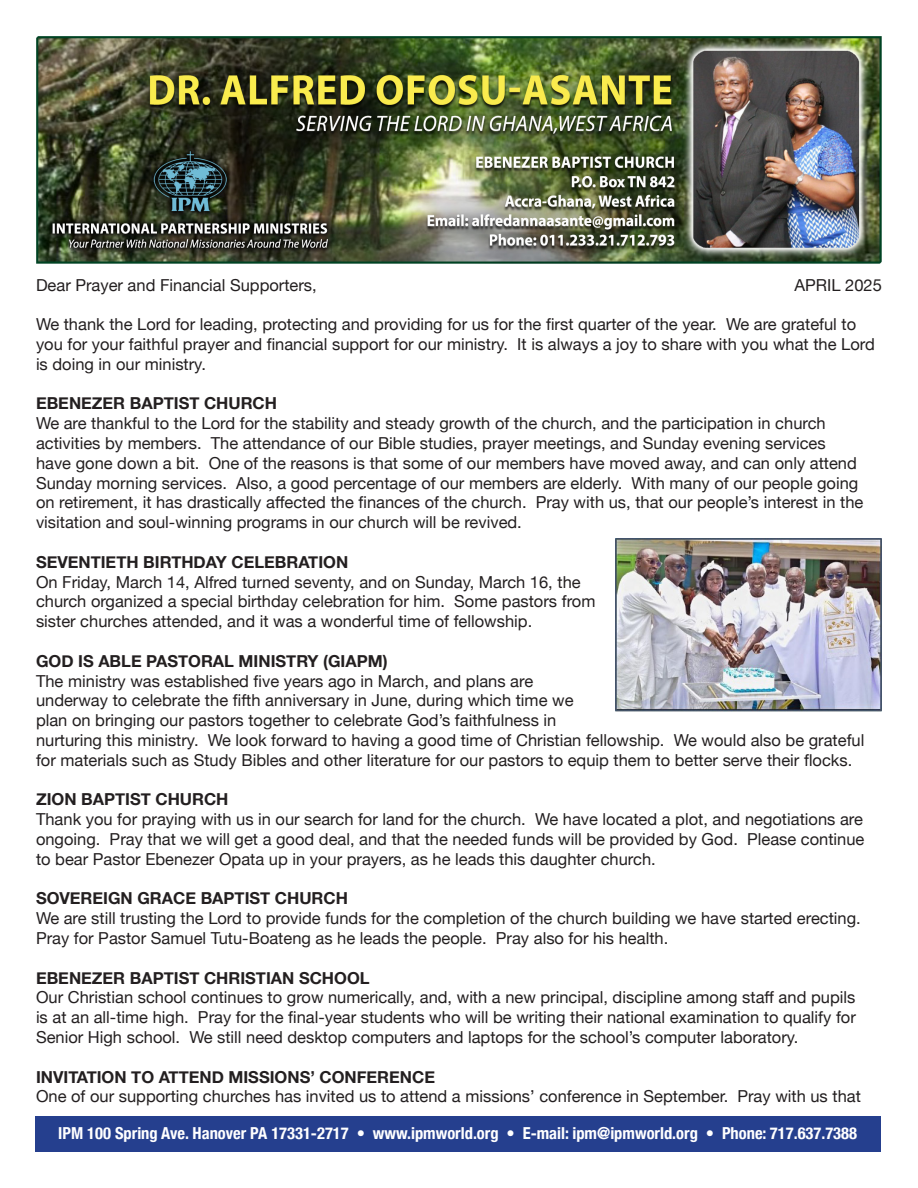
<style>
.page{position:relative;width:918px;height:1188px;background:#fff}
.page>*{position:absolute;margin:0;border:0;box-sizing:border-box;transform-origin:0 0}
.t1{font:16.5px/19.8px "Helvetica Neue";color:#231f20}
.t2{font:700 16.5px "Helvetica Neue";color:#231f20}
.t3{font:700 condensed 16.5px "Helvetica Neue";color:#fff}
</style>
<div class="page">
<div style="left:35px;top:1116px;width:846px;height:36px;background:#253f8e"></div>
<img style="left:36px;top:36px;width:846px;height:227px">
<img style="left:616px;top:538px;width:266px;height:174px">
<p class="t1" style="left:36px;top:276px;width:282px">Dear Prayer and Financial Supporters,</p>
<p class="t1" style="left:795px;top:276px;width:89px">APRIL 2025</p>
<p class="t1" style="left:36px;top:315px;width:840px">We thank the Lord for leading, protecting and providing for us for the first quarter of the year. We are grateful to you for your faithful prayer and financial support for our ministry. It is always a joy to share with you what the Lord is doing in our ministry.</p>
<p class="t2" style="left:36px;top:390px;width:243px">EBENEZER BAPTIST CHURCH</p>
<p class="t1" style="left:36px;top:414px;width:829px">We are thankful to the Lord for the stability and steady growth of the church, and the participation in church activities by members. The attendance of our Bible studies, prayer meetings, and Sunday evening services have gone down a bit. One of the reasons is that some of our members have moved away, and can only attend Sunday morning services. Also, a good percentage of our members are elderly. With many of our people going on retirement, it has drastically affected the finances of the church. Pray with us, that our people’s interest in the visitation and soul-winning programs in our church will be revived.</p>
<p class="t2" style="left:36px;top:549px;width:314px">SEVENTIETH BIRTHDAY CELEBRATION</p>
<p class="t1" style="left:36px;top:573px;width:561px">On Friday, March 14, Alfred turned seventy, and on Sunday, March 16, the church organized a special birthday celebration for him. Some pastors from sister churches attended, and it was a wonderful time of fellowship.</p>
<p class="t2" style="left:36px;top:648px;width:353px">GOD IS ABLE PASTORAL MINISTRY (GIAPM)</p>
<p class="t1" style="left:36px;top:672px;width:830px">The ministry was established five years ago in March, and plans are<br>underway to celebrate the fifth anniversary in June, during which time we<br>plan on bringing our pastors together to celebrate God’s faithfulness in<br>nurturing this ministry. We look forward to having a good time of Christian fellowship. We would also be grateful for materials such as Study Bibles and other literature for our pastors to equip them to better serve their flocks.</p>
<p class="t2" style="left:36px;top:786px;width:194px">ZION BAPTIST CHURCH</p>
<p class="t1" style="left:36px;top:810px;width:830px;text-align:justify">Thank you for praying with us in our search for land for the church. We have located a plot, and negotiations are ongoing. Pray that we will get a good deal, and that the needed funds will be provided by God. Please continue to bear Pastor Ebenezer Opata up in your prayers, as he leads this daughter church.</p>
<p class="t2" style="left:36px;top:885px;width:313px">SOVEREIGN GRACE BAPTIST CHURCH</p>
<p class="t1" style="left:36px;top:909px;width:826px">We are still trusting the Lord to provide funds for the completion of the church building we have started erecting.<br>Pray for Pastor Samuel Tutu-Boateng as he leads the people. Pray also for his health.</p>
<p class="t2" style="left:36px;top:965px;width:335px">EBENEZER BAPTIST CHRISTIAN SCHOOL</p>
<p class="t1" style="left:36px;top:988px;width:821px;text-align:justify">Our Christian school continues to grow numerically, and, with a new principal, discipline among staff and pupils is at an all-time high. Pray for the final-year students who will be writing their national examination to qualify for Senior High school. We still need desktop computers and laptops for the school’s computer laboratory.</p>
<p class="t2" style="left:36px;top:1064px;width:401px">INVITATION TO ATTEND MISSIONS’ CONFERENCE</p>
<p class="t1" style="left:36px;top:1087px;width:826px">One of our supporting churches has invited us to attend a missions’ conference in September. Pray with us that</p>
<p class="t3" style="left:58px;top:1119px;width:800px">IPM 100 Spring Ave. Hanover PA 17331-2717 • www.ipmworld.org • E-mail: ipm@ipmworld.org • Phone: 717.637.7388</p>
</div>
